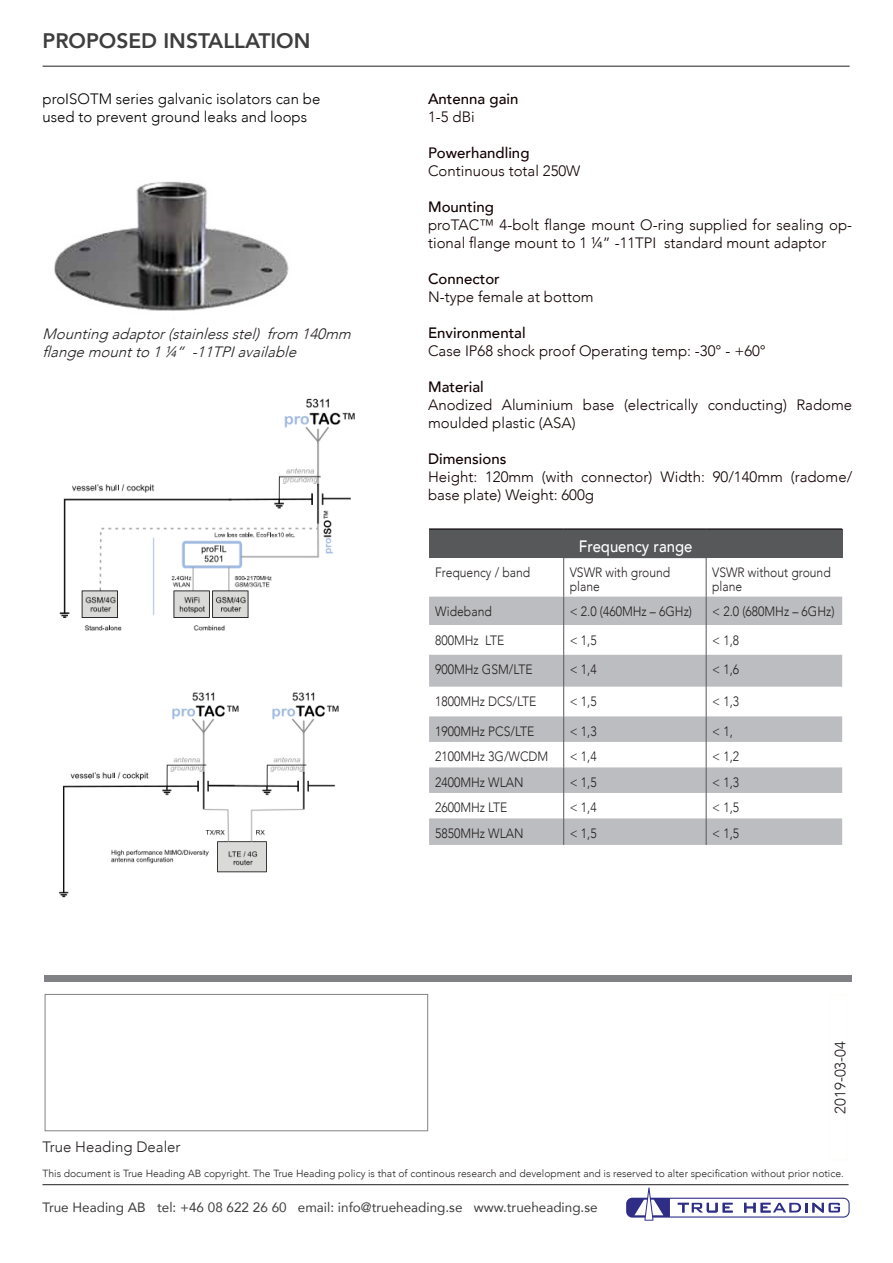
<style>
.page{position:relative;width:893px;height:1263px;background:#fff}
.page>*{position:absolute;margin:0;border:0;box-sizing:border-box;transform-origin:0 0}
.t1{font:800 21px "Avenir";color:#3e3e3f}
.t2{font:500 16.5px "Avenir";color:#fff;scale:.9 1}
.t3{font:300 15px/18px "Avenir";color:#110002}
.t4{font:500 15px "Avenir";color:#110002}
.t5{font:italic 300 15px/18px "Avenir";color:#231f20}
.t6{font:300 15px/18px "Avenir";color:#000001}
.t7{font:300 15px "Avenir";color:#231f20}
.t8{font:300 13.5px/13.5px "Avenir";color:#231f20;scale:.9 1}
.t9{font:13.5px "Avenir";color:#3e3e3f}
.t10{font:300 10.35px "Avenir";color:#231f20}
</style>
<div class="page">
<svg style="left:626px;top:1187px;width:224px;height:34px"></svg>
<hr style="left:43px;top:1184px;width:805px;height:1px;background:#231f20">
<div style="left:44px;top:975px;width:808px;height:6px;background:#808285"></div>
<div style="left:45px;top:994px;width:383px;height:137px;border:1px solid #808285"></div>
<hr style="left:43px;top:66px;width:807px;height:1px;background:#231f20">
<img style="left:54px;top:181px;width:235px;height:130px">
<img style="left:59px;top:398px;width:296px;height:233px">
<img style="left:59px;top:692px;width:280px;height:206px">
<div style="left:429px;top:529px;width:413px;height:29px;background:#57585a"></div>
<svg style="left:429px;top:597px;width:413px;height:248px;fill:#bcbdc0"></svg>
<hr style="left:429px;top:528px;width:135px;height:2px;background:#231f20">
<hr style="left:564px;top:528px;width:142px;height:2px;background:#231f20">
<hr style="left:706px;top:528px;width:136px;height:2px;background:#231f20">
<hr style="left:563px;top:558px;width:1px;height:39px;background:#57585a">
<hr style="left:706px;top:558px;width:1px;height:39px;background:#57585a">
<svg style="left:563px;top:597px;width:1px;height:28px"></svg>
<svg style="left:706px;top:597px;width:1px;height:28px"></svg>
<hr style="left:563px;top:625px;width:1px;height:30px;background:#57585a">
<hr style="left:706px;top:625px;width:1px;height:30px;background:#57585a">
<hr style="left:563px;top:655px;width:1px;height:32px;background:#57585a">
<hr style="left:706px;top:655px;width:1px;height:32px;background:#57585a">
<svg style="left:563px;top:687px;width:1px;height:158px"></svg>
<svg style="left:706px;top:687px;width:1px;height:158px"></svg>
<p class="t1" style="left:43px;top:25px;width:269px">PROPOSED INSTALLATION</p>
<p class="t6" style="left:43px;top:90px;width:279px">proISOTM series galvanic isolators can be used to prevent ground leaks and loops</p>
<p class="t4" style="left:428px;top:86px;width:92px">Antenna gain</p>
<p class="t3" style="left:428px;top:108px;width:48px">1-5 dBi</p>
<p class="t4" style="left:428px;top:140px;width:103px">Powerhandling</p>
<p class="t3" style="left:428px;top:162px;width:154px">Continuous total 250W</p>
<p class="t4" style="left:428px;top:194px;width:67px">Mounting</p>
<p class="t3" style="left:428px;top:216px;width:426px">proTAC™ 4-bolt flange mount O-ring supplied for sealing op&shy;tional flange mount to 1 ¼” -11TPI standard mount adaptor</p>
<p class="t4" style="left:428px;top:266px;width:73px">Connector</p>
<p class="t3" style="left:428px;top:288px;width:167px">N-type female at bottom</p>
<p class="t4" style="left:428px;top:320px;width:99px">Environmental</p>
<p class="t3" style="left:428px;top:342px;width:339px">Case IP68 shock proof Operating temp: -30° - +60°</p>
<p class="t4" style="left:428px;top:374px;width:57px">Material</p>
<p class="t3" style="left:428px;top:396px;width:426px">Anodized Aluminium base (electrically conducting) Radome moulded plastic (ASA)</p>
<p class="t4" style="left:428px;top:446px;width:80px">Dimensions</p>
<p class="t3" style="left:428px;top:468px;width:426px">Height: 120mm (with connector) Width: 90/140mm (radome/ base plate) Weight: 600g</p>
<p class="t5" style="left:43px;top:325px;width:314px">Mounting adaptor(stainlessstel) from 140mm flangemountto 1¼” -11TPIavailable</p>
<p class="t2" style="left:579px;top:532px;width:127px">Frequency range</p>
<p class="t8" style="left:435px;top:566px;width:107px">Frequency / band</p>
<p class="t8" style="left:570px;top:566px;width:113px">VSWR with ground plane</p>
<p class="t8" style="left:712px;top:566px;width:133px">VSWR without ground plane</p>
<p class="t8" style="left:435px;top:605px;width:65px">Wideband</p>
<p class="t8" style="left:570px;top:605px;width:137px">&lt; 2.0 (460MHz – 6GHz)</p>
<p class="t8" style="left:712px;top:605px;width:137px">&lt; 2.0 (680MHz – 6GHz)</p>
<p class="t8" style="left:435px;top:633px;width:78px">800MHz LTE</p>
<p class="t8" style="left:570px;top:633px;width:32px">&lt; 1,5</p>
<p class="t8" style="left:712px;top:633px;width:32px">&lt; 1,8</p>
<p class="t8" style="left:435px;top:663px;width:110px">900MHz GSM/LTE</p>
<p class="t8" style="left:570px;top:663px;width:32px">&lt; 1,4</p>
<p class="t8" style="left:712px;top:663px;width:32px">&lt; 1,6</p>
<p class="t8" style="left:435px;top:695px;width:114px">1800MHz DCS/LTE</p>
<p class="t8" style="left:570px;top:695px;width:32px">&lt; 1,5</p>
<p class="t8" style="left:712px;top:695px;width:32px">&lt; 1,3</p>
<p class="t8" style="left:435px;top:724px;width:112px">1900MHz PCS/LTE</p>
<p class="t8" style="left:570px;top:724px;width:32px">&lt; 1,3</p>
<p class="t8" style="left:712px;top:724px;width:25px">&lt; 1,</p>
<p class="t8" style="left:435px;top:750px;width:127px">2100MHz 3G/WCDM</p>
<p class="t8" style="left:570px;top:750px;width:32px">&lt; 1,4</p>
<p class="t8" style="left:712px;top:750px;width:32px">&lt; 1,2</p>
<p class="t8" style="left:435px;top:775px;width:100px">2400MHz WLAN</p>
<p class="t8" style="left:570px;top:775px;width:32px">&lt; 1,5</p>
<p class="t8" style="left:712px;top:775px;width:32px">&lt; 1,3</p>
<p class="t8" style="left:435px;top:801px;width:82px">2600MHz LTE</p>
<p class="t8" style="left:570px;top:801px;width:32px">&lt; 1,4</p>
<p class="t8" style="left:712px;top:801px;width:32px">&lt; 1,5</p>
<p class="t8" style="left:435px;top:826px;width:100px">5850MHz WLAN</p>
<p class="t8" style="left:570px;top:826px;width:32px">&lt; 1,5</p>
<p class="t8" style="left:712px;top:826px;width:32px">&lt; 1,5</p>
<p class="t7" style="left:43px;top:1138px;width:140px">True Heading Dealer</p>
<p class="t7" style="left:831px;top:1113px;width:74px;rotate:-90deg">2019-03-04</p>
<p class="t10" style="left:43px;top:1168px;width:803px">This document is True Heading AB copyright. The True Heading policy is that of continous research and development and is reserved to alter specification without prior notice.</p>
<p class="t9" style="left:43px;top:1197px;width:557px">True Heading AB tel: +46 08 622 26 60 email: info@trueheading.se www.trueheading.se</p>
</div>
